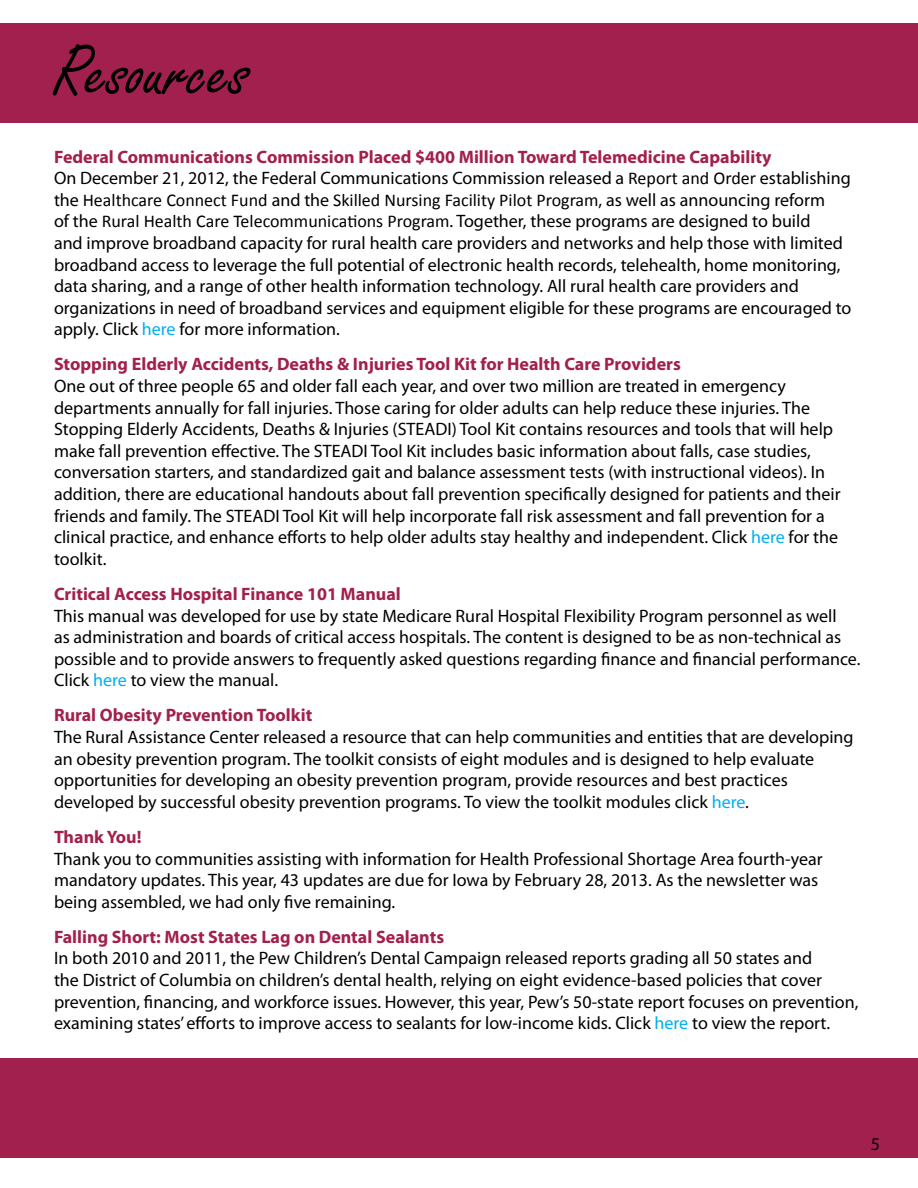
<style>
.page{position:relative;width:918px;height:1188px;background:#fff}
.page>*{position:absolute;margin:0;border:0;box-sizing:border-box;transform-origin:0 0}
.t1{font:76.5px "Freestyle Script";color:#000}
.t2{font:18px/21.6px "Myriad Pro";color:#000}
.t3{font:700 18px/21.6px "Myriad Pro";color:#a2204e}
.t4{font:18px "Calibri";color:#000}
.s1{font-weight:400;color:#000}
.s2{font-family:"Calibri";font-weight:400;color:#000}
.s3{font-family:"Myriad Pro"}
.s4{font-family:"Calibri"}
.s5{color:#00aeef}
</style>
<div class="page">
<div style="left:0;top:24px;width:918px;height:99px;background:#a2204e"></div>
<div style="left:0;top:1058px;width:918px;height:100px;background:#a2204e"></div>
<h1 class="t1" style="left:54px;top:30px;width:198px">Resources</h1>
<p class="t3" style="left:54px;top:145px;width:798px">Federal Communications Commission Placed $400 Million Toward Telemedicine Capability<br><span class="s1">On December 21, 2012, the Federal Communications Commission released a</span> <span class="s2">Report and Order</span> <span class="s1">establishing</span></p>
<p class="t4" style="left:54px;top:188px;width:773px"><span class="s3">the</span> Healthcare Connect Fund <span class="s3">and the</span> Skilled Nursing Facility Pilot Program<span class="s3">, as well as announcing reform</span></p>
<p class="t2" style="left:54px;top:210px;width:799px">of the <span class="s4">Rural Health Care Telecommunications Program</span>. Together, these programs are designed to build<br>and improve broadband capacity for rural health care providers and networks and help those with limited broadband access to leverage the full potential of electronic health records, telehealth, home monitoring, data sharing, and a range of other health information technology. All rural health care providers and organizations in need of broadband services and equipment eligible for these programs are encouraged to apply. Click <span class="s5">here</span> for more information.</p>
<p class="t3" style="left:54px;top:353px;width:628px">Stopping Elderly Accidents, Deaths &amp; Injuries Tool Kit for Health Care Providers</p>
<p class="t2" style="left:54px;top:375px;width:788px">One out of three people 65 and older fall each year, and over two million are treated in emergency departments annually for fall injuries. Those caring for older adults can help reduce these injuries. The Stopping Elderly Accidents, Deaths &amp; Injuries (STEADI) Tool Kit contains resources and tools that will help make fall prevention effective. The STEADI Tool Kit includes basic information about falls, case studies, conversation starters, and standardized gait and balance assessment tests (with instructional videos). In addition, there are educational handouts about fall prevention specifically designed for patients and their friends and family. The STEADI Tool Kit will help incorporate fall risk assessment and fall prevention for a clinical practice, and enhance efforts to help older adults stay healthy and independent. Click <span class="s5">here</span> for the toolkit.</p>
<p class="t3" style="left:54px;top:582px;width:348px">Critical Access Hospital Finance 101 Manual</p>
<p class="t2" style="left:54px;top:604px;width:808px">This manual was developed for use by state Medicare Rural Hospital Flexibility Program personnel as well<br>as administration and boards of critical access hospitals. The content is designed to be as non-technical as possible and to provide answers to frequently asked questions regarding finance and financial performance.<br>Click <span class="s5">here</span> to view the manual.</p>
<p class="t3" style="left:54px;top:704px;width:260px">Rural Obesity Prevention Toolkit</p>
<p class="t2" style="left:54px;top:726px;width:801px">The Rural Assistance Center released a resource that can help communities and entities that are developing an obesity prevention program. The toolkit consists of eight modules and is designed to help evaluate opportunities for developing an obesity prevention program, provide resources and best practices developed by successful obesity prevention programs. To view the toolkit modules click <span class="s5">here</span>.</p>
<p class="t3" style="left:54px;top:825px;width:89px">Thank You!</p>
<p class="t2" style="left:54px;top:847px;width:770px">Thank you to communities assisting with information for Health Professional Shortage Area fourth-year mandatory updates. This year, 43 updates are due for Iowa by February 28, 2013. As the newsletter was being assembled, we had only five remaining.</p>
<p class="t3" style="left:54px;top:925px;width:392px">Falling Short: Most States Lag on Dental Sealants</p>
<p class="t2" style="left:54px;top:947px;width:806px">In both 2010 and 2011, the Pew Children’s Dental Campaign released reports grading all 50 states and<br>the District of Columbia on children’s dental health, relying on eight evidence-based policies that cover prevention, financing, and workforce issues. However, this year, Pew’s 50-state report focuses on prevention, examining states’ efforts to improve access to sealants for low-income kids. Click <span class="s5">here</span> to view the report.</p>
<p class="t2" style="left:871px;top:1133px;width:11px">5</p>
</div>
